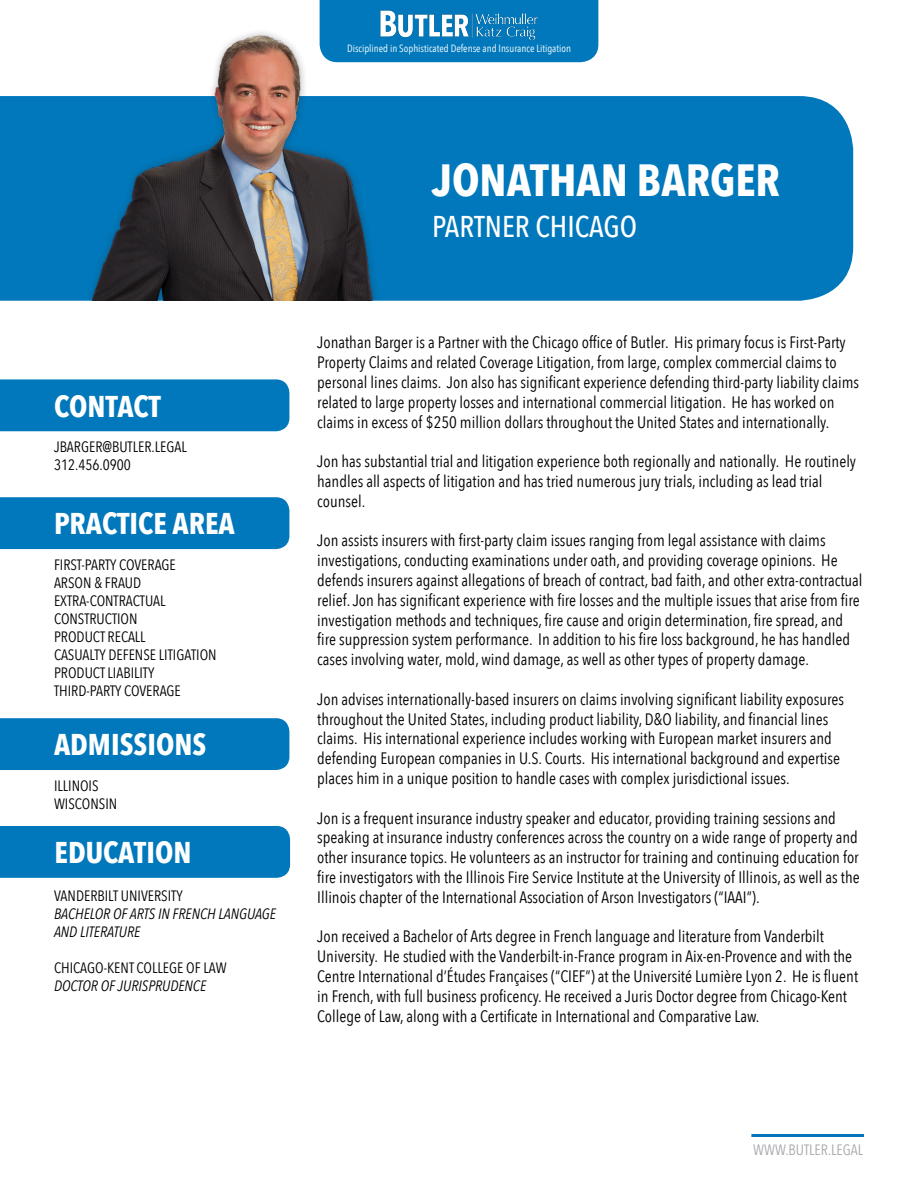
<style>
.page{position:relative;width:918px;height:1188px;background:#fff}
.page>*{position:absolute;margin:0;border:0;box-sizing:border-box;transform-origin:0 0}
.t1{font:700 45px "Avenir Next Condensed";color:#fff}
.t2{font:700 30px "Avenir Next Condensed";color:#fff}
.t3{font:500 30px "Avenir Next Condensed";color:#fff}
.t4{font:16.5px/19.8px "Avenir Next Condensed";color:#000}
.t5{font:15px "Avenir Next Condensed";color:#000}
.t6{font:italic 15px/18px "Avenir Next Condensed";color:#000}
.t7{font:15px "Avenir Next Condensed";color:#a8a9ad}
.t8{font:10.5px "Avenir Next Condensed";color:#fff}
</style>
<div class="page">
<div style="left:0;top:96px;width:853px;height:205px;background:#0078bb"></div>
<div style="left:0;top:826px;width:290px;height:52px;background:#0078bb"></div>
<div style="left:0;top:379px;width:289px;height:52px;background:#0078bb"></div>
<div style="left:0;top:497px;width:289px;height:52px;background:#0078bb"></div>
<div style="left:0;top:718px;width:289px;height:52px;background:#0078bb"></div>
<div style="left:85px;top:28px;width:296px;height:281px;background:#231f20;opacity:.35"></div>
<img style="left:92px;top:28px;width:306px;height:273px">
<hr style="left:751px;top:1134px;width:113px;height:3px;background:#0775ba">
<div style="left:54px;top:301px;width:359px;height:26px;background:#fff"></div>
<div style="left:320px;top:0;width:278px;height:62px;background:#0078bb"></div>
<img style="left:379px;top:9px;width:160px;height:32px">
<p class="t8" style="left:347px;top:39px;width:225px">Disciplined in Sophisticated Defense and Insurance Litigation</p>
<p class="t2" style="left:54px;top:388px;width:109px">CONTACT</p>
<p class="t5" style="left:54px;top:434px;width:134px">JBARGER@BUTLER.LEGAL</p>
<p class="t5" style="left:54px;top:452px;width:79px">312.456.0900</p>
<p class="t2" style="left:54px;top:505px;width:182px">PRACTICE AREA</p>
<p class="t5" style="left:54px;top:552px;width:123px">FIRST-PARTY COVERAGE</p>
<p class="t5" style="left:54px;top:570px;width:89px">ARSON &amp; FRAUD</p>
<p class="t5" style="left:54px;top:588px;width:113px">EXTRA-CONTRACTUAL</p>
<p class="t5" style="left:54px;top:606px;width:85px">CONSTRUCTION</p>
<p class="t5" style="left:54px;top:624px;width:93px">PRODUCT RECALL</p>
<p class="t5" style="left:54px;top:642px;width:164px">CASUALTY DEFENSE LITIGATION</p>
<p class="t5" style="left:54px;top:660px;width:102px">PRODUCT LIABILITY</p>
<p class="t5" style="left:54px;top:678px;width:128px">THIRD-PARTY COVERAGE</p>
<p class="t2" style="left:54px;top:726px;width:154px">ADMISSIONS</p>
<p class="t5" style="left:54px;top:773px;width:46px">ILLINOIS</p>
<p class="t5" style="left:54px;top:791px;width:65px">WISCONSIN</p>
<p class="t2" style="left:55px;top:834px;width:138px">EDUCATION</p>
<p class="t5" style="left:54px;top:882px;width:130px">VANDERBILT UNIVERSITY</p>
<p class="t6" style="left:54px;top:904px;width:223px">BACHELOR OF ARTS IN FRENCH LANGUAGE<br>AND LITERATURE</p>
<p class="t5" style="left:54px;top:954px;width:174px">CHICAGO-KENT COLLEGE OF LAW</p>
<p class="t6" style="left:54px;top:976px;width:154px">DOCTOR OF JURISPRUDENCE</p>
<p class="t1" style="left:432px;top:152px;width:349px">JONATHAN BARGER</p>
<p class="t3" style="left:432px;top:208px;width:207px">PARTNER CHICAGO</p>
<p class="t4" style="left:317px;top:332px;width:543px">Jonathan Barger is a Partner with the Chicago office of Butler. His primary focus is First-Party Property Claims and related Coverage Litigation, from large, complex commercial claims to personal lines claims. Jon also has significant experience defending third-party liability claims related to large property losses and international commercial litigation. He has worked on claims in excess of $250 million dollars throughout the United States and internationally.</p>
<p class="t4" style="left:317px;top:451px;width:540px">Jon has substantial trial and litigation experience both regionally and nationally. He routinely handles all aspects of litigation and has tried numerous jury trials, including as lead trial counsel.</p>
<p class="t4" style="left:317px;top:530px;width:547px">Jon assists insurers with first-party claim issues ranging from legal assistance with claims investigations, conducting examinations under oath, and providing coverage opinions. He defends insurers against allegations of breach of contract, bad faith, and other extra-contractual relief. Jon has significant experience with fire losses and the multiple issues that arise from fire investigation methods and techniques, fire cause and origin determination, fire spread, and fire suppression system performance. In addition to his fire loss background, he has handled cases involving water, mold, wind damage, as well as other types of property damage.</p>
<p class="t4" style="left:317px;top:688px;width:528px">Jon advises internationally-based insurers on claims involving significant liability exposures throughout the United States, including product liability, D&amp;O liability, and financial lines claims. His international experience includes working with European market insurers and defending European companies in U.S. Courts. His international background and expertise places him in a unique position to handle cases with complex jurisdictional issues.</p>
<p class="t4" style="left:317px;top:807px;width:544px">Jon is a frequent insurance industry speaker and educator, providing training sessions and speaking at insurance industry conferences across the country on a wide range of property and other insurance topics. He volunteers as an instructor for training and continuing education for fire investigators with the Illinois Fire Service Institute at the University of Illinois, as well as the Illinois chapter of the International Association of Arson Investigators (“IAAI”).</p>
<p class="t4" style="left:317px;top:926px;width:542px">Jon received a Bachelor of Arts degree in French language and literature from Vanderbilt University. He studied with the Vanderbilt-in-France program in Aix-en-Provence and with the Centre International d’Études Françaises (“CIEF”) at the Université Lumière Lyon 2. He is fluent in French, with full business proficency. He received a Juris Doctor degree from Chicago-Kent College of Law, along with a Certificate in International and Comparative Law.</p>
<p class="t7" style="left:753px;top:1137px;width:111px">WWW.BUTLER.LEGAL</p>
</div>
